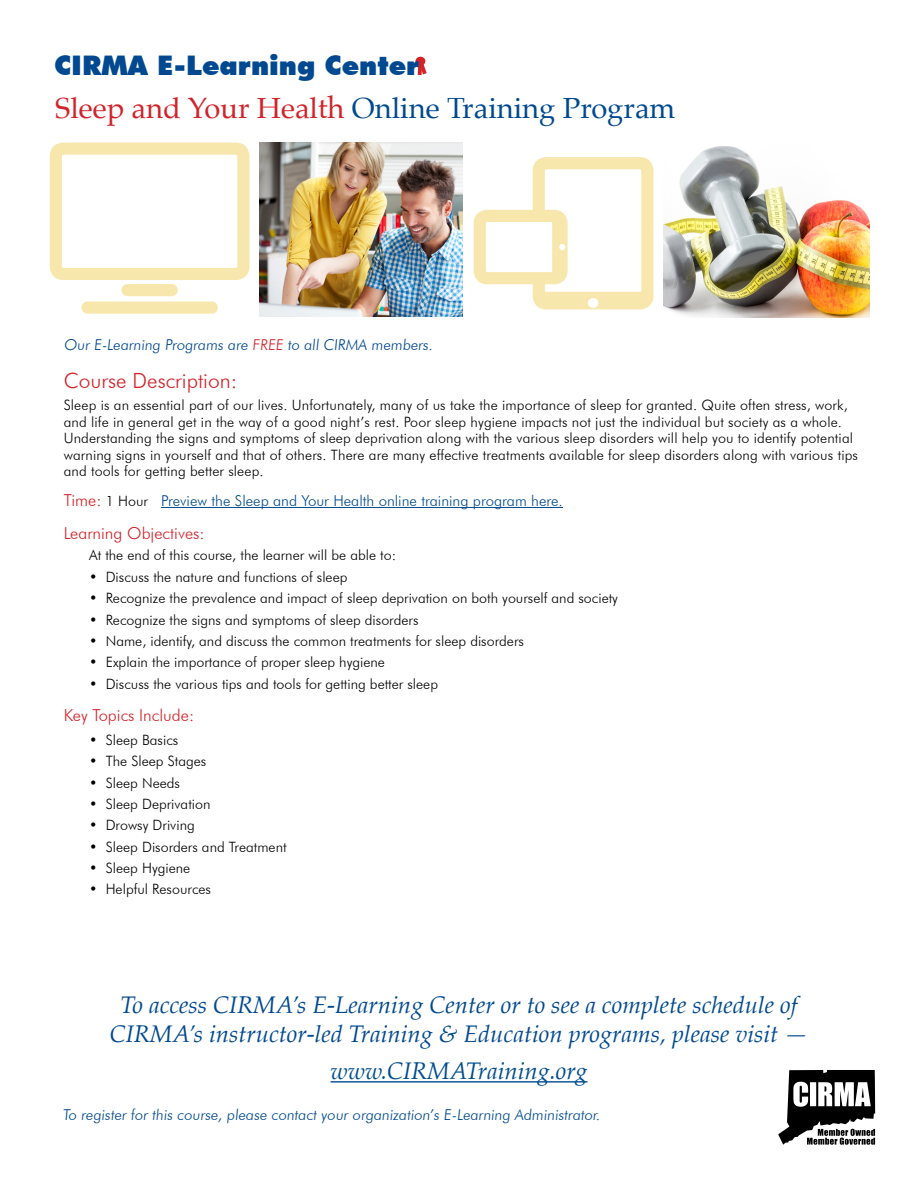
<style>
.page{position:relative;width:918px;height:1188px;background:#fff}
.page>*{position:absolute;margin:0;border:0;box-sizing:border-box;transform-origin:0 0}
.t1{font:29.1px "Palatino";color:#004990}
.t2{font:900 27px "Futura BT";color:#004990}
.t3{font:italic 24px/28.5px "Palatino";color:#004990;text-align:center}
.t4{font:italic 24px "Palatino";color:#004c8e}
.t5{font:300 21px "Futura BT";color:#d2232a}
.t6{font:300 16.5px/32.7px "Futura BT";color:#d2232a}
.t7{font:300 15px "Futura BT";color:#004990}
.t8{font:300 15px "Futura BT";color:#004c8e}
.t9{font:300 14.25px/16.5px "Futura BT";color:#000}
.s1{color:#d2232a}
.s2{color:#004990}
.s3{font-size:16.5px;color:#d2232a}
</style>
<div class="page">
<hr style="left:161px;top:507px;width:366px;height:1px;background:#004c8e">
<hr style="left:527px;top:507px;width:36px;height:1px;background:#004990">
<div style="left:533px;top:157px;width:120px;height:152px;border:12px solid #f7e7ac;border-radius:7px"></div>
<div style="left:540px;top:292px;width:105px;height:12px;background:#f7e7ac"></div>
<div style="left:588px;top:298px;width:10px;height:10px;background:#fff;border-radius:50%"></div>
<div style="left:480px;top:216px;width:82px;height:62px;background:#fff;border-radius:7px"></div>
<div style="left:474px;top:210px;width:94px;height:74px;border:12px solid #f7e7ac;border-radius:7px"></div>
<div style="left:552px;top:215px;width:12px;height:65px;background:#f7e7ac"></div>
<svg style="left:559px;top:244px;width:6px;height:6px"></svg>
<div style="left:50px;top:143px;width:200px;height:137px;border:12px solid #f7e7ac;border-radius:7px"></div>
<div style="left:128px;top:284px;width:44px;height:12px;background:#f7e7ac"></div>
<div style="left:87px;top:302px;width:125px;height:12px;background:#f7e7ac"></div>
<svg style="left:417px;top:65px;width:10px;height:10px"></svg>
<svg style="left:415px;top:56px;width:11px;height:10px"></svg>
<img style="left:663px;top:146px;width:206px;height:172px">
<svg style="left:778px;top:1070px;width:97px;height:75px"></svg>
<hr style="left:331px;top:1081px;width:256px;height:2px;background:#004c8e">
<img style="left:259px;top:142px;width:204px;height:175px">
<h2 class="t2" style="left:54px;top:49px;width:367px">CIRMA E-Learning Center</h2>
<h1 class="t1" style="left:55px;top:84px;width:622px"><span class="s1">Sleep and Your Health</span> Online Training Program</h1>
<p class="t7" style="left:64px;top:336px;width:372px">Our -E Learning Programs are <span class="s1">FREE</span> to all CIRMA members.</p>
<h3 class="t5" style="left:64px;top:368px;width:175px">Course Description:</h3>
<p class="t9" style="left:64px;top:397px;width:796px">Sleep is an essential part of our lives. Unfortunately, many of us take the importance of sleep for granted. Quite often stress, work, and life in general get in the way of a good night s’ rest. Poor sleep hygiene impacts not just the individual but society as a whole.<br>Understanding the signs and symptoms of sleep deprivation along with the various sleep disorders will help you to identify potential warning signs in yourself and that of others. There are many effective treatments available for sleep disorders along with various tips and tools for getting better sleep.</p>
<p class="t8" style="left:161px;top:491px;width:403px">Preview the Sleep and Your Health online training program <span class="s2">here.</span></p>
<p class="t6" style="left:64px;top:483px;width:142px">Time<br>Learning Objectives:</p>
<p class="t9" style="left:106px;top:545px;width:292px;line-height:21.3px;text-indent:-17px">At the end of this course, the learner will be able to:<br>Discuss the nature and functions of sleep</p>
<p class="t9" style="left:96px;top:492px;width:53px">1<span class="s3">:</span> Hour</p>
<p class="t9" style="left:89px;top:568px;width:10px">•</p>
<p class="t9" style="left:89px;top:590px;width:10px">•</p>
<p class="t9" style="left:106px;top:590px;width:514px">Recognize the prevalence and impact of sleep deprivation on both yourself and society</p>
<p class="t9" style="left:89px;top:611px;width:10px">•</p>
<p class="t9" style="left:106px;top:611px;width:314px">Recognize the signs and symptoms of sleep disorders</p>
<p class="t9" style="left:89px;top:632px;width:10px">•</p>
<p class="t9" style="left:106px;top:632px;width:420px">Name, identify, and discuss the common treatments for sleep disorders</p>
<p class="t9" style="left:89px;top:654px;width:10px">•</p>
<p class="t9" style="left:106px;top:654px;width:281px">Explain the importance of proper sleep hygiene</p>
<p class="t9" style="left:106px;top:675px;width:334px">Discuss the various tips and tools for getting better sleep</p>
<p class="t9" style="left:89px;top:675px;width:10px">•</p>
<p class="t6" style="left:64px;top:698px;width:132px">Key Topics Include:</p>
<p class="t9" style="left:106px;top:731px;width:74px">Sleep Basics</p>
<p class="t9" style="left:89px;top:731px;width:10px">•</p>
<p class="t9" style="left:89px;top:753px;width:10px">•</p>
<p class="t9" style="left:106px;top:753px;width:102px">The Sleep Stages</p>
<p class="t9" style="left:89px;top:774px;width:10px">•</p>
<p class="t9" style="left:106px;top:774px;width:76px">Sleep Needs</p>
<p class="t9" style="left:89px;top:795px;width:10px">•</p>
<p class="t9" style="left:106px;top:795px;width:106px">Sleep Deprivation</p>
<p class="t9" style="left:89px;top:817px;width:10px">•</p>
<p class="t9" style="left:106px;top:817px;width:91px">Drowsy Driving</p>
<p class="t9" style="left:89px;top:838px;width:10px">•</p>
<p class="t9" style="left:106px;top:838px;width:182px">Sleep Disorders and Treatment</p>
<p class="t9" style="left:89px;top:860px;width:10px">•</p>
<p class="t9" style="left:106px;top:860px;width:86px">Sleep Hygiene</p>
<p class="t9" style="left:89px;top:881px;width:10px">•</p>
<p class="t9" style="left:106px;top:881px;width:107px">Helpful Resources</p>
<h3 class="t3" style="left:110px;top:990px;width:700px">To access CIRMA Es’ -Learning Center or to see a complete schedule of<br>CIRMA s’ instructor-led Training &amp; Education programs, please visit —</h3>
<h3 class="t4" style="left:331px;top:1051px;width:258px">www.CIRMATraining.org</h3>
<p class="t7" style="left:63px;top:1106px;width:371px">To register for this course, please contact your organization</p>
<p class="t7" style="left:429px;top:1106px;width:171px">-Es’ Learning Administrator</p>
<p class="t7" style="left:596px;top:1106px;width:8px">.</p>
</div>
